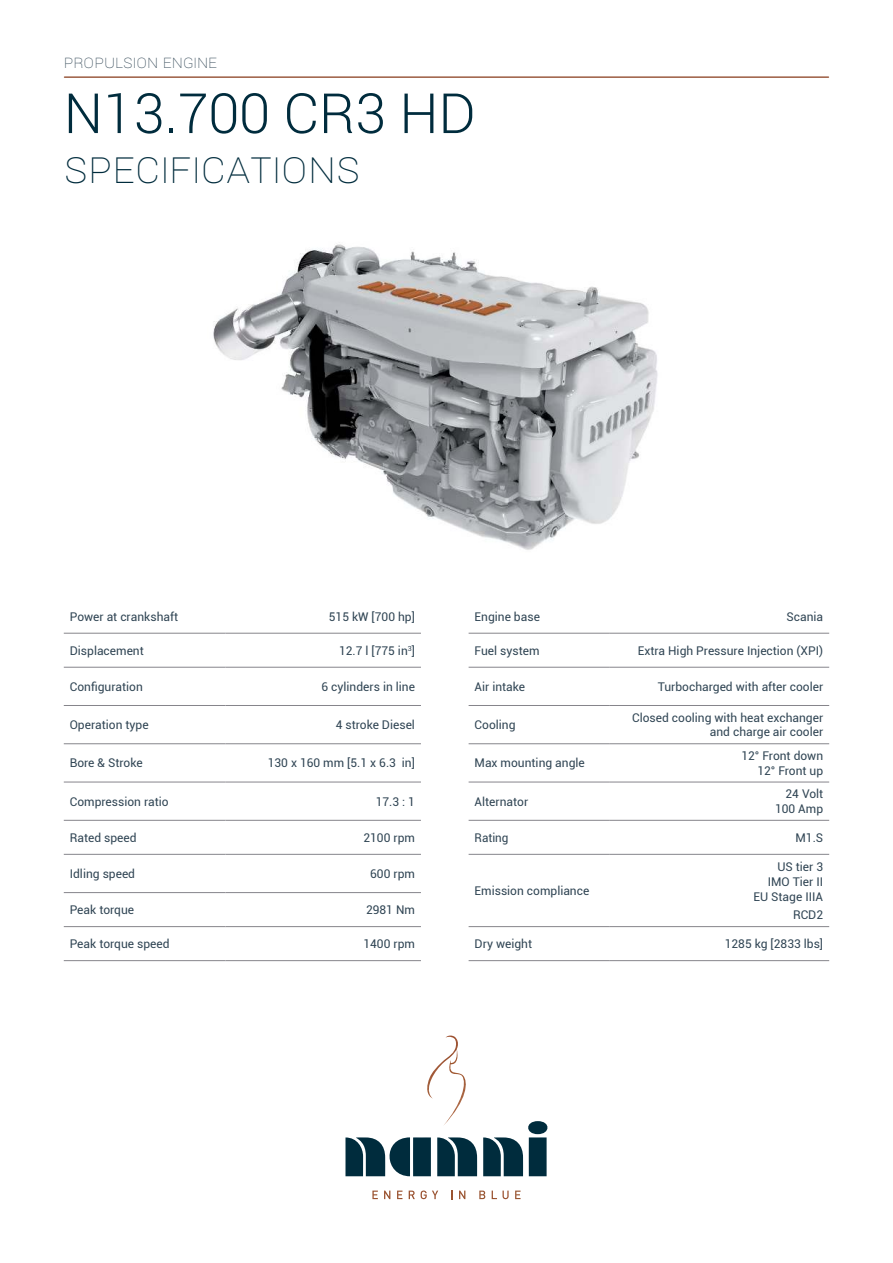
<style>
.page{position:relative;width:893px;height:1263px;background:#fff}
.page>*{position:absolute;margin:0;border:0;box-sizing:border-box;transform-origin:0 0}
.t1{font:300 55.5px "Roboto";color:#002c3d}
.t2{font:100 45px "Roboto";color:#002c3d}
.t3{font:100 18px "Roboto";color:#304554}
.t4{font:12px/15.3px "Roboto";color:#304554;text-align:right}
</style>
<div class="page">
<hr style="left:65px;top:76px;width:763px;height:2px;background:#9b5c41">
<svg style="left:345px;top:1137px;width:86px;height:39px"></svg>
<svg style="left:437px;top:1137px;width:40px;height:39px;background:#254b59"></svg>
<svg style="left:483px;top:1121px;width:65px;height:55px"></svg>
<svg style="left:372px;top:1190px;width:6px;height:9px"></svg>
<svg style="left:384px;top:1190px;width:6px;height:9px"></svg>
<svg style="left:397px;top:1190px;width:5px;height:9px"></svg>
<svg style="left:409px;top:1190px;width:6px;height:9px"></svg>
<svg style="left:421px;top:1190px;width:17px;height:9px"></svg>
<svg style="left:459px;top:1190px;width:6px;height:9px"></svg>
<svg style="left:479px;top:1190px;width:6px;height:9px"></svg>
<svg style="left:492px;top:1190px;width:17px;height:9px"></svg>
<svg style="left:515px;top:1190px;width:6px;height:9px"></svg>
<img style="left:427px;top:1035px;width:39px;height:90px">
<hr style="left:64px;top:633px;width:161px;height:1px;background:#86858b">
<hr style="left:225px;top:633px;width:196px;height:1px;background:#86858b">
<hr style="left:64px;top:667px;width:161px;height:1px;background:#86858b">
<hr style="left:225px;top:667px;width:196px;height:1px;background:#86858b">
<hr style="left:64px;top:705px;width:161px;height:1px;background:#86858b">
<hr style="left:225px;top:705px;width:196px;height:1px;background:#86858b">
<hr style="left:64px;top:743px;width:161px;height:1px;background:#86858b">
<hr style="left:225px;top:743px;width:196px;height:1px;background:#86858b">
<hr style="left:64px;top:782px;width:161px;height:1px;background:#86858b">
<hr style="left:225px;top:782px;width:196px;height:1px;background:#86858b">
<hr style="left:64px;top:820px;width:161px;height:1px;background:#86858b">
<hr style="left:225px;top:820px;width:196px;height:1px;background:#86858b">
<hr style="left:64px;top:854px;width:161px;height:1px;background:#86858b">
<hr style="left:225px;top:854px;width:196px;height:1px;background:#86858b">
<hr style="left:469px;top:854px;width:140px;height:1px;background:#86858b">
<hr style="left:609px;top:854px;width:220px;height:1px;background:#86858b">
<hr style="left:64px;top:892px;width:161px;height:1px;background:#86858b">
<hr style="left:225px;top:892px;width:196px;height:1px;background:#86858b">
<hr style="left:64px;top:926px;width:161px;height:1px;background:#86858b">
<hr style="left:225px;top:926px;width:196px;height:1px;background:#86858b">
<hr style="left:469px;top:926px;width:140px;height:1px;background:#86858b">
<hr style="left:609px;top:926px;width:220px;height:1px;background:#86858b">
<hr style="left:64px;top:960px;width:161px;height:1px;background:#86858b">
<hr style="left:225px;top:960px;width:196px;height:1px;background:#86858b">
<hr style="left:469px;top:960px;width:140px;height:1px;background:#86858b">
<hr style="left:609px;top:960px;width:220px;height:1px;background:#86858b">
<hr style="left:469px;top:633px;width:140px;height:1px;background:#86858b">
<hr style="left:609px;top:633px;width:220px;height:1px;background:#86858b">
<hr style="left:469px;top:667px;width:140px;height:1px;background:#86858b">
<hr style="left:609px;top:667px;width:220px;height:1px;background:#86858b">
<hr style="left:469px;top:705px;width:140px;height:1px;background:#86858b">
<hr style="left:609px;top:705px;width:220px;height:1px;background:#86858b">
<hr style="left:469px;top:743px;width:140px;height:1px;background:#86858b">
<hr style="left:609px;top:743px;width:220px;height:1px;background:#86858b">
<hr style="left:469px;top:782px;width:140px;height:1px;background:#86858b">
<hr style="left:609px;top:782px;width:220px;height:1px;background:#86858b">
<hr style="left:469px;top:820px;width:140px;height:1px;background:#86858b">
<hr style="left:609px;top:820px;width:220px;height:1px;background:#86858b">
<img style="left:213px;top:244px;width:445px;height:306px">
<h3 class="t3" style="left:64px;top:49px;width:155px">PROPULSION ENGINE</h3>
<h1 class="t1" style="left:64px;top:81px;width:414px">N13.700 CR3 HD</h1>
<h2 class="t2" style="left:64px;top:135px;width:298px">SPECIFICATIONS</h2>
<p class="t4" style="left:70px;top:609px;width:110px">Power at crankshaft</p>
<p class="t4" style="left:329px;top:609px;width:88px">515 kW [700 hp]</p>
<p class="t4" style="left:475px;top:609px;width:67px">Engine base</p>
<p class="t4" style="left:786px;top:609px;width:38px">Scania</p>
<p class="t4" style="left:70px;top:643px;width:76px">Displacement</p>
<p class="t4" style="left:339px;top:643px;width:77px">12.7 l [775 in<sup>3</sup>]</p>
<p class="t4" style="left:475px;top:643px;width:66px">Fuel system</p>
<p class="t4" style="left:638px;top:643px;width:187px">Extra High Pressure Injection (XPI)</p>
<p class="t4" style="left:70px;top:678px;width:75px">Configuration</p>
<p class="t4" style="left:321px;top:680px;width:95px">6 cylinders in line</p>
<p class="t4" style="left:475px;top:680px;width:52px">Air intake</p>
<p class="t4" style="left:658px;top:680px;width:167px">Turbocharged with after cooler</p>
<p class="t4" style="left:70px;top:718px;width:80px">Operation type</p>
<p class="t4" style="left:336px;top:718px;width:81px">4 stroke Diesel</p>
<p class="t4" style="left:475px;top:718px;width:42px">Cooling</p>
<p class="t4" style="left:632px;top:711px;width:193px;line-height:14.4px">Closed cooling with heat exchanger and charge air cooler</p>
<p class="t4" style="left:70px;top:756px;width:74px">Bore &amp; Stroke</p>
<p class="t4" style="left:268px;top:756px;width:149px">130 x 160 mm [5.1 x 6.3 in]</p>
<p class="t4" style="left:475px;top:756px;width:112px">Max mounting angle</p>
<p class="t4" style="left:741px;top:749px;width:83px">12° Front down<br>12° Front up</p>
<p class="t4" style="left:70px;top:794px;width:100px">Compression ratio</p>
<p class="t4" style="left:376px;top:794px;width:41px">17.3 : 1</p>
<p class="t4" style="left:475px;top:794px;width:55px">Alternator</p>
<p class="t4" style="left:775px;top:787px;width:50px">24 Volt<br>100 Amp</p>
<p class="t4" style="left:70px;top:831px;width:68px">Rated speed</p>
<p class="t4" style="left:363px;top:831px;width:53px">2100 rpm</p>
<p class="t4" style="left:475px;top:831px;width:35px">Rating</p>
<p class="t4" style="left:795px;top:831px;width:29px">M1.S</p>
<p class="t4" style="left:70px;top:867px;width:67px">Idling speed</p>
<p class="t4" style="left:370px;top:867px;width:46px">600 rpm</p>
<p class="t4" style="left:475px;top:884px;width:116px">Emission compliance</p>
<p class="t4" style="left:753px;top:860px;width:71px">US tier 3<br>IMO Tier II<br>EU Stage IIIA</p>
<p class="t4" style="left:793px;top:908px;width:32px">RCD2</p>
<p class="t4" style="left:70px;top:903px;width:66px">Peak torque</p>
<p class="t4" style="left:366px;top:903px;width:50px">2981 Nm</p>
<p class="t4" style="left:70px;top:937px;width:101px">Peak torque speed</p>
<p class="t4" style="left:363px;top:937px;width:53px">1400 rpm</p>
<p class="t4" style="left:475px;top:937px;width:59px">Dry weight</p>
<p class="t4" style="left:725px;top:937px;width:100px">1285 kg [2833 lbs]</p>
</div>
